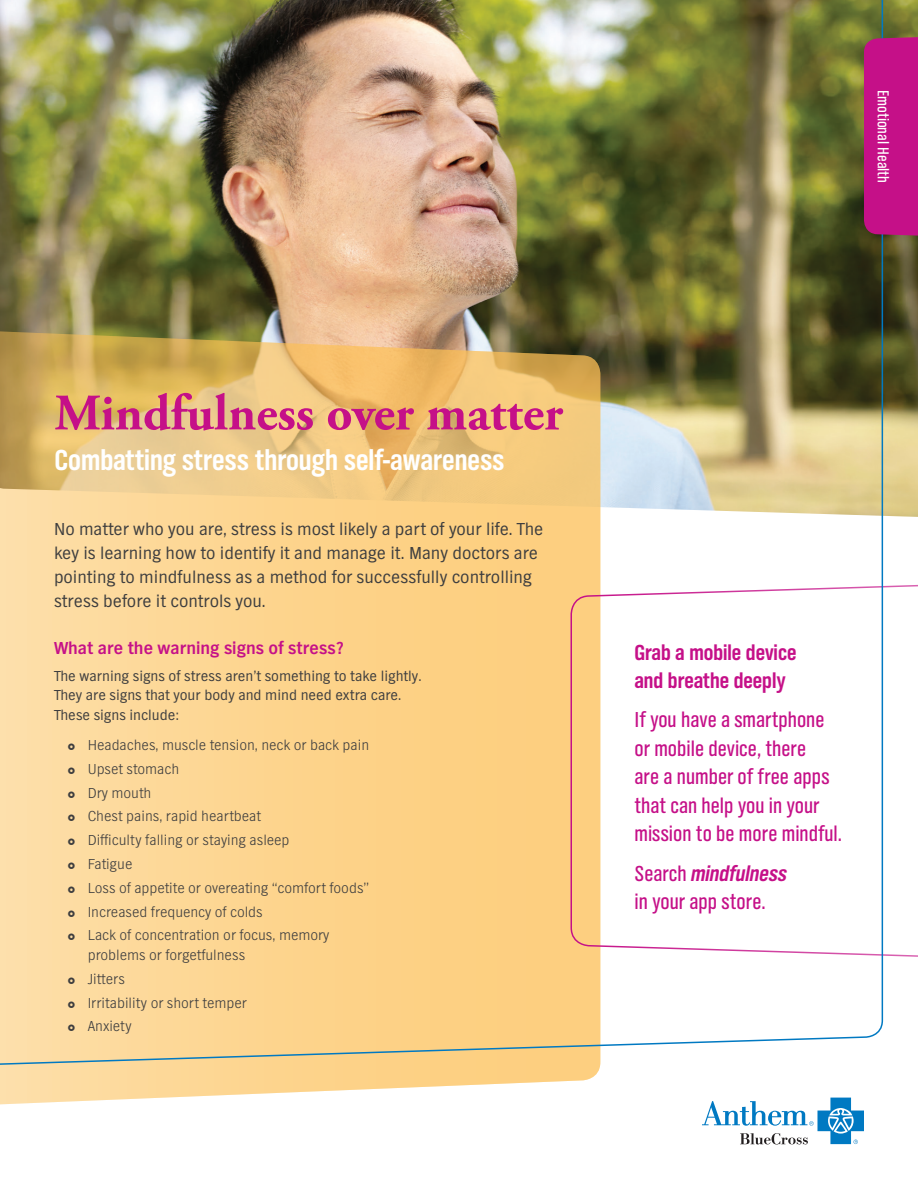
<style>
.page{position:relative;width:918px;height:1188px;background:#fff}
.page>*{position:absolute;margin:0;border:0;box-sizing:border-box;transform-origin:0 0}
.t1{font:700 51px "Adobe Garamond Pro";color:#c51088}
.t2{font:700 30px "TV Nord Cond EF";color:#fff}
.t3{font:22.5px/28.5px "TV Nord Cond EF";color:#c51088}
.t4{font:700 22.5px/28.5px "TV Nord Cond EF";color:#c51088}
.t5{font:18px/24px "TV Nord EF";color:#3e3e3f}
.t6{font:700 18px "TV Nord EF";color:#c51088}
.t7{font:16.5px "TV Nord Cond EF";color:#fff}
.t8{font:300 15px/23.9px "TV Nord EF";color:#3e3e3f}
.t9{font:15px/19.5px "TV Nord EF";color:#3e3e3f}
.s1{font-weight:700;font-style:italic}
</style>
<div class="page">
<img style="left:884px;top:0;width:34px;height:517px">
<svg style="left:0;top:1076px;width:594px;height:29px"></svg>
<svg style="left:702px;top:1098px;width:162px;height:47px"></svg>
<img style="left:0;top:0;width:884px;height:1076px">
<div style="left:864px;top:37px;width:54px;height:199px;background:#c51088"></div>
<svg style="left:68px;top:743px;width:7px;height:7px"></svg>
<svg style="left:68px;top:767px;width:7px;height:7px"></svg>
<svg style="left:68px;top:791px;width:7px;height:7px"></svg>
<svg style="left:68px;top:815px;width:7px;height:6px"></svg>
<svg style="left:68px;top:839px;width:7px;height:6px"></svg>
<svg style="left:68px;top:862px;width:7px;height:7px"></svg>
<svg style="left:68px;top:886px;width:7px;height:7px"></svg>
<svg style="left:68px;top:910px;width:7px;height:7px"></svg>
<svg style="left:68px;top:934px;width:7px;height:6px"></svg>
<svg style="left:68px;top:977px;width:7px;height:7px"></svg>
<svg style="left:68px;top:1001px;width:7px;height:7px"></svg>
<svg style="left:68px;top:1025px;width:7px;height:6px"></svg>
<p class="t7" style="left:892px;top:90px;width:95px;rotate:90deg">Emotional Health</p>
<h1 class="t1" style="left:55px;top:383px;width:510px">Mindfulness over matter</h1>
<h2 class="t2" style="left:55px;top:444px;width:451px">Combatting stress through self-awareness</h2>
<p class="t5" style="left:54px;top:517px;width:491px">No matter who you are, stress is most likely a part of your life. The key is learning how to identify it and manage it. Many doctors are pointing to mindfulness as a method for successfully controlling stress before it controls you.</p>
<p class="t6" style="left:54px;top:638px;width:291px">What are the warning signs of stress?</p>
<p class="t9" style="left:54px;top:666px;width:369px">The warning signs of stress aren’t something to take lightly.<br>They are signs that your body and mind need extra care.<br>These signs include:</p>
<p class="t8" style="left:88px;top:733px;width:283px">Headaches, muscle tension, neck or back pain<br>Upset stomach<br>Dry mouth<br>Chest pains, rapid heartbeat<br>Difficulty falling or staying asleep<br>Fatigue<br>Loss of appetite or overeating “comfort foods”<br>Increased frequency of colds<br>Lack of concentration or focus, memory</p>
<p class="t8" style="left:88px;top:943px;width:161px">problems or forgetfulness<br>Jitters<br>Irritability or short temper<br>Anxiety</p>
<h3 class="t4" style="left:634px;top:638px;width:164px">Grab a mobile device and breathe deeply</h3>
<h3 class="t3" style="left:634px;top:706px;width:209px">If you have a smartphone or mobile device, there<br>are a number of free apps that can help you in your mission to be more mindful.</h3>
<h3 class="t3" style="left:634px;top:859px;width:154px">Search <span class="s1">mindfulness </span>in your app store.</h3>
</div>
